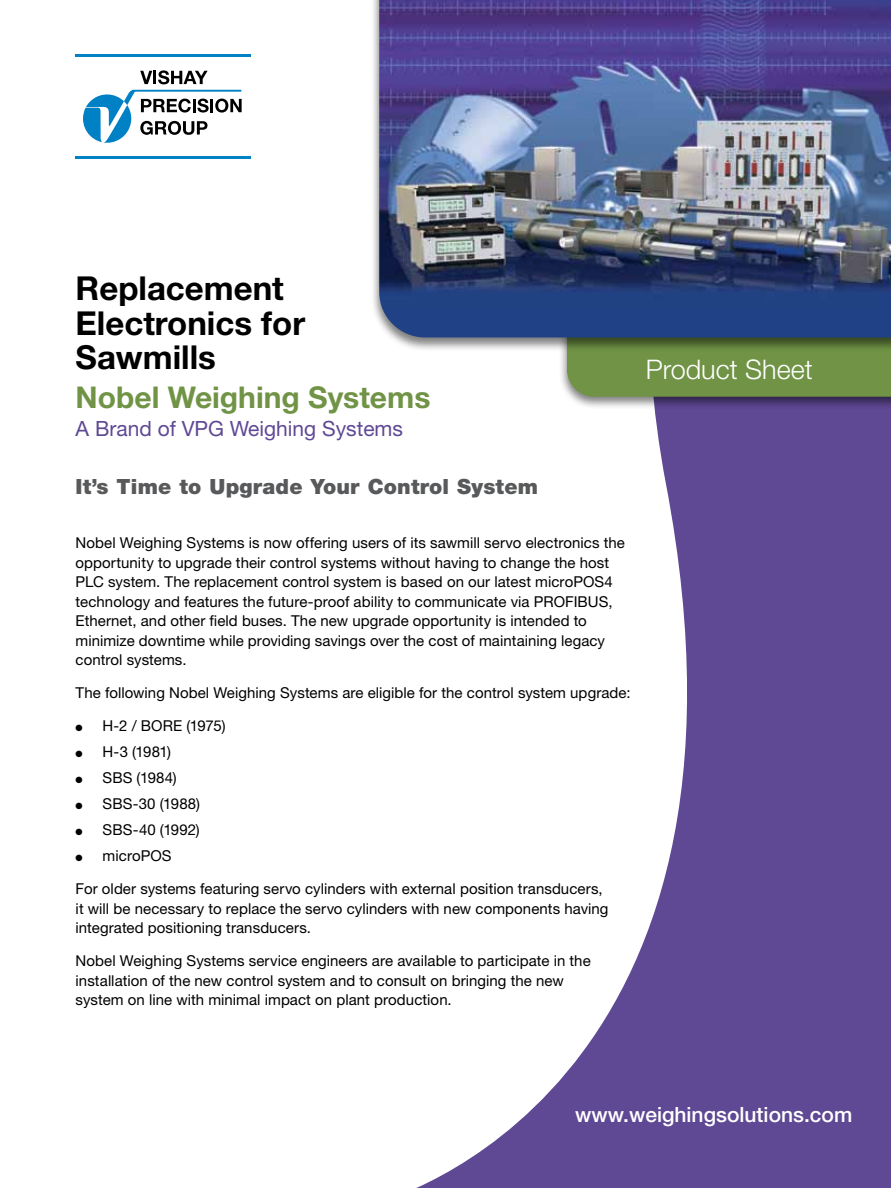
<style>
.page{position:relative;width:891px;height:1188px;background:#fff}
.page>*{position:absolute;margin:0;border:0;box-sizing:border-box;transform-origin:0 0}
.PT_Front_Product_Typ{font:700 33px/34.5px "Helvetica Neue LT Std";color:#000}
.PT_Front_Product_Gro{font:700 30px "Helvetica Neue LT Std";color:#709345}
.t1{font:300 27px "Helvetica Neue LT Std";color:#fff}
.PT_Front_Product_Nam{font:900 21px "Helvetica Neue LT Std";letter-spacing:.01em;color:#58595b}
.PT_Front_Brands_of_V{font:21px "Helvetica Neue LT Std";color:#5f4894}
.PT_Front_DivisionURL{font:500 21px "Helvetica Neue LT Std";color:#fff}
.PT_Front_paragraph_t{font:15px/19.5px "Helvetica Neue LT Std";letter-spacing:.005em;color:#000}
.PT_Front_Bullet{font:15px "Helvetica Neue LT Std";letter-spacing:.005em;color:#000}
.PT_Front_Bullet-2{font:15px "Helvetica Neue LT Std";letter-spacing:-.015em;color:#000}
</style>
<div class="page">
<svg style="left:416px;top:410px;width:475px;height:778px;fill:#5f4894"></svg>
<svg style="left:83px;top:90px;width:159px;height:53px"></svg>
<svg style="left:140px;top:70px;width:68px;height:14px"></svg>
<hr style="left:76px;top:54px;width:175px;height:2px;background:#0081c6">
<hr style="left:76px;top:156px;width:175px;height:3px;background:#0081c6">
<div style="left:558px;top:326px;width:333px;height:84px;background:#000;opacity:.5"></div>
<div style="left:567px;top:352px;width:324px;height:45px;background:#709345"></div>
<div style="left:370px;top:0;width:521px;height:352px;background:#000;opacity:.5"></div>
<img style="left:379px;top:0;width:512px;height:338px">
<p class="PT_Front_Product_Typ" style="left:76px;top:271px;width:231px">Replacement<br>Electronics for<br>Sawmills</p>
<p class="PT_Front_Product_Gro" style="left:76px;top:378px;width:356px">Nobel Weighing Systems</p>
<p class="PT_Front_Brands_of_V" style="left:76px;top:416px;width:329px">A Brand of VPG Weighing Systems</p>
<p class="PT_Front_Product_Nam" style="left:76px;top:474px;width:464px">It’s Time to Upgrade Your Control System</p>
<p class="PT_Front_paragraph_t" style="left:76px;top:533px;width:551px">Nobel Weighing Systems is now offering users of its sawmill servo electronics the opportunity to upgrade their control systems without having to change the host PLC system. The replacement control system is based on our latest microPOS4 technology and features the future-proof ability to communicate via PROFIBUS, Ethernet, and other field buses. The new upgrade opportunity is intended to minimize downtime while providing savings over the cost of maintaining legacy control systems.</p>
<p class="PT_Front_paragraph_t" style="left:76px;top:683px;width:556px">The following Nobel Weighing Systems are eligible for the control system upgrade:</p>
<p class="PT_Front_Bullet-2" style="left:76px;top:717px;width:152px">● H-2 / BORE (1975)</p>
<p class="PT_Front_Bullet" style="left:76px;top:743px;width:97px">● H-3 (1981)</p>
<p class="PT_Front_Bullet" style="left:76px;top:769px;width:103px">● SBS (1984)</p>
<p class="PT_Front_Bullet" style="left:76px;top:795px;width:126px">● SBS-30 (1988)</p>
<p class="PT_Front_Bullet" style="left:76px;top:821px;width:126px">● SBS-40 (1992)</p>
<p class="PT_Front_Bullet" style="left:76px;top:847px;width:98px">● microPOS</p>
<p class="PT_Front_paragraph_t" style="left:76px;top:879px;width:534px">For older systems featuring servo cylinders with external position transducers, it will be necessary to replace the servo cylinders with new components having integrated positioning transducers.</p>
<p class="PT_Front_paragraph_t" style="left:76px;top:951px;width:517px">Nobel Weighing Systems service engineers are available to participate in the installation of the new control system and to consult on bringing the new system on line with minimal impact on plant production.</p>
<p class="t1" style="left:646px;top:353px;width:169px">Product Sheet</p>
<p class="PT_Front_DivisionURL" style="left:575px;top:1102px;width:279px">www.weighingsolutions.com</p>
</div>
